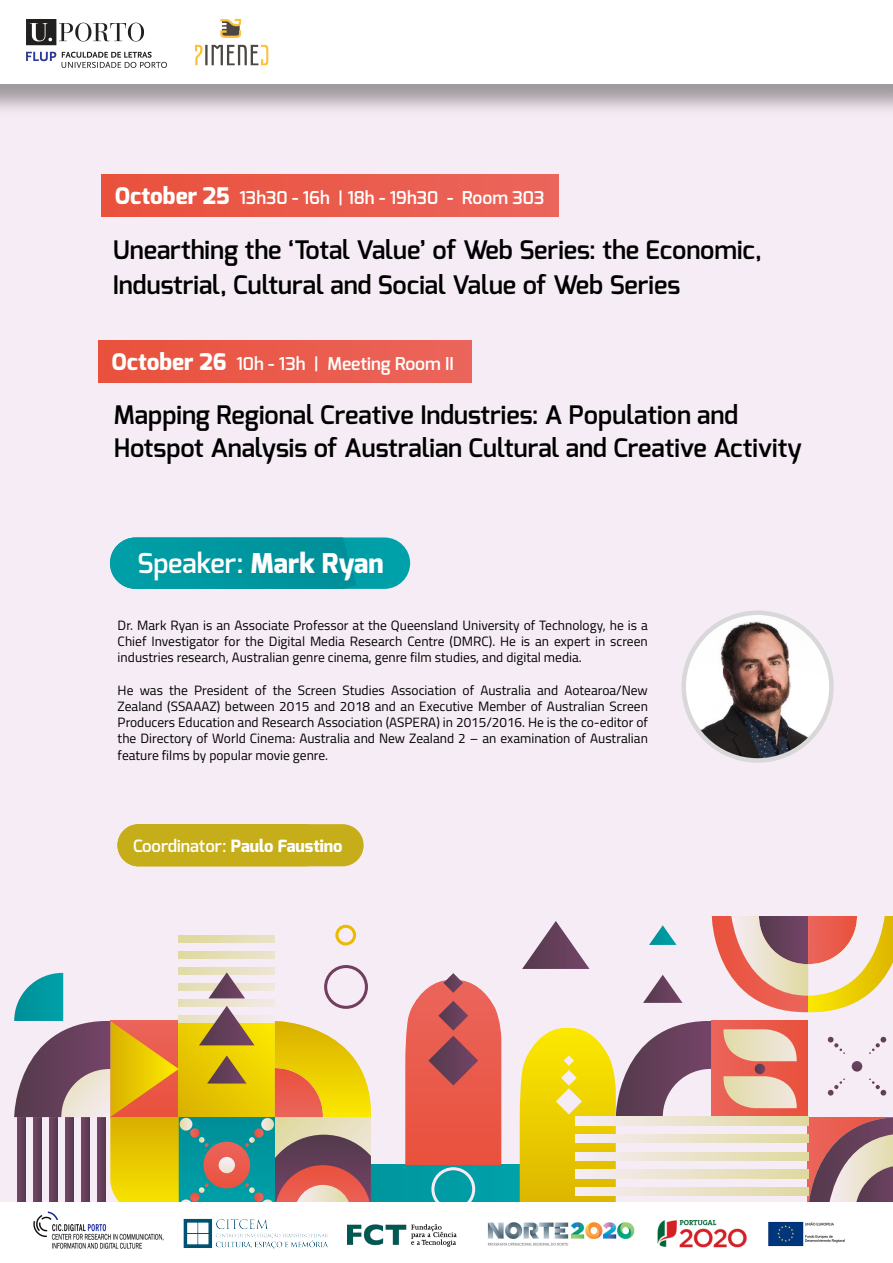
<style>
.page{position:relative;width:893px;height:1263px;background:#fff}
.page>*{position:absolute;margin:0;border:0;box-sizing:border-box;transform-origin:0 0}
.t1{font:600 27.3px "Exo";color:#fff}
.t2{font:600 25.5px/33px "Exo";color:#000}
.t3{font:600 17.7px "Exo";color:#fff}
.t4{font:800 16.95px "Exo";color:#fff}
.t5{font:13.5px/16.2px "Titillium Web";color:#000;text-align:justify}
.s1{font-weight:800;font-size:22.95px}
.s2{font-weight:800}
.s3{font-weight:600}
</style>
<div class="page">
<div style="left:0;top:12px;width:893px;height:1251px;background:#f6ecf5"></div>
<div style="left:110px;top:537px;width:300px;height:52px;background:#00a0a8;border-radius:26px"></div>
<svg style="left:110px;top:537px;width:247px;height:52px"></svg>
<div style="left:282px;top:1165px;width:240px;height:61px;background:#009ca4"></div>
<svg style="left:522px;top:921px;width:68px;height:48px"></svg>
<svg style="left:179px;top:967px;width:96px;height:5px"></svg>
<svg style="left:179px;top:951px;width:96px;height:8px"></svg>
<svg style="left:179px;top:935px;width:96px;height:8px"></svg>
<svg style="left:14px;top:972px;width:357px;height:230px"></svg>
<div style="left:203px;top:1142px;width:47px;height:46px;background:linear-gradient(to right,#e35e4f,#ed5a4b);border-radius:23px"></div>
<svg style="left:219px;top:1157px;width:16px;height:16px"></svg>
<div style="left:324px;top:965px;width:44px;height:44px;border:3px solid #733d5e;border-radius:50%"></div>
<div style="left:335px;top:925px;width:21px;height:20px;border:3px solid #ecba00;border-radius:50%"></div>
<svg style="left:643px;top:975px;width:39px;height:28px"></svg>
<svg style="left:649px;top:925px;width:27px;height:20px"></svg>
<svg style="left:712px;top:916px;width:181px;height:96px"></svg>
<svg style="left:808px;top:1117px;width:85px;height:85px;background:#ae797b"></svg>
<svg style="left:869px;top:1078px;width:17px;height:17px"></svg>
<svg style="left:828px;top:1078px;width:17px;height:17px"></svg>
<svg style="left:869px;top:1037px;width:17px;height:17px"></svg>
<svg style="left:828px;top:1037px;width:17px;height:17px"></svg>
<svg style="left:852px;top:1061px;width:10px;height:10px"></svg>
<svg style="left:520px;top:1021px;width:192px;height:181px"></svg>
<div style="left:712px;top:1021px;width:96px;height:96px;background:linear-gradient(to right,#eb645a,#e9513c)"></div>
<svg style="left:723px;top:1029px;width:74px;height:79px;background:#e7b29a"></svg>
<svg style="left:575px;top:1187px;width:233px;height:8px"></svg>
<svg style="left:575px;top:1170px;width:233px;height:8px"></svg>
<svg style="left:575px;top:1152px;width:233px;height:8px"></svg>
<svg style="left:575px;top:1134px;width:233px;height:9px"></svg>
<svg style="left:575px;top:1117px;width:233px;height:8px"></svg>
<svg style="left:405px;top:973px;width:96px;height:192px;background:#dd665e"></svg>
<div style="left:431px;top:1167px;width:44px;height:44px;border:3px solid #f6ecf5;border-radius:50%"></div>
<div style="left:99px;top:341px;width:372px;height:41px;background:linear-gradient(to right,#e9513c,#eb655c)"></div>
<div style="left:0;top:0;width:893px;height:84px;background:#fff"></div>
<img style="left:179px;top:18px;width:105px;height:82px">
<img style="left:27px;top:19px;width:140px;height:49px">
<div style="left:0;top:1202px;width:893px;height:61px;background:#fff"></div>
<img style="left:183px;top:1218px;width:145px;height:31px">
<img style="left:487px;top:1220px;width:358px;height:28px">
<img style="left:33px;top:1211px;width:131px;height:38px">
<img style="left:348px;top:1224px;width:108px;height:23px">
<div style="left:102px;top:175px;width:456px;height:41px;background:linear-gradient(to right,#e9513c,#eb655c)"></div>
<img style="left:686px;top:616px;width:143px;height:142px">
<div style="left:681px;top:610px;width:153px;height:153px;border:4px solid #d8d8d8;border-radius:50%"></div>
<div style="left:117px;top:824px;width:247px;height:42px;background:#c6ad1a;border-radius:21px"></div>
<svg style="left:117px;top:824px;width:203px;height:42px"></svg>
<h3 class="t3" style="left:115px;top:187px;width:431px"><span class="s1">October 25</span> 13h30 - 16h | 18h - 19h30 - Room 303</h3>
<h2 class="t2" style="left:113px;top:233px;width:650px;line-height:34.5px">Unearthing the ‘Total Value’ of Web Series: the Economic,<br>Industrial, Cultural and Social Value of Web Series</h2>
<h3 class="t3" style="left:112px;top:352px;width:343px"><span class="s1">October 26</span> 10h - 13h | Meeting Room II</h3>
<h2 class="t2" style="left:114px;top:398px;width:690px">Mapping Regional Creative Industries: A Population and<br>Hotspot Analysis of Australian Cultural and Creative Activity</h2>
<h1 class="t1" style="left:137px;top:546px;width:248px">Speaker: <span class="s2">Mark Ryan</span></h1>
<p class="t5" style="left:118px;top:616px;width:532px">Dr. Mark Ryan is an Associate Professor at the Queensland University of Technology, he is a Chief Investigator for the Digital Media Research Centre (DMRC). He is an expert in screen industries research, Australian genre cinema, genre film studies, and digital media.</p>
<p class="t5" style="left:118px;top:681px;width:532px">He was the President of the Screen Studies Association of Australia and Aotearoa/New Zealand (SSAAAZ) between 2015 and 2018 and an Executive Member of Australian Screen Producers Education and Research Association (ASPERA) in 2015/2016. He is the co-editor of the Directory of World Cinema: Australia and New Zealand 2 – an examination of Australian feature films by popular movie genre.</p>
<p class="t4" style="left:133px;top:835px;width:211px"><span class="s3">Coordinator:</span> Paulo Faustino</p>
</div>
